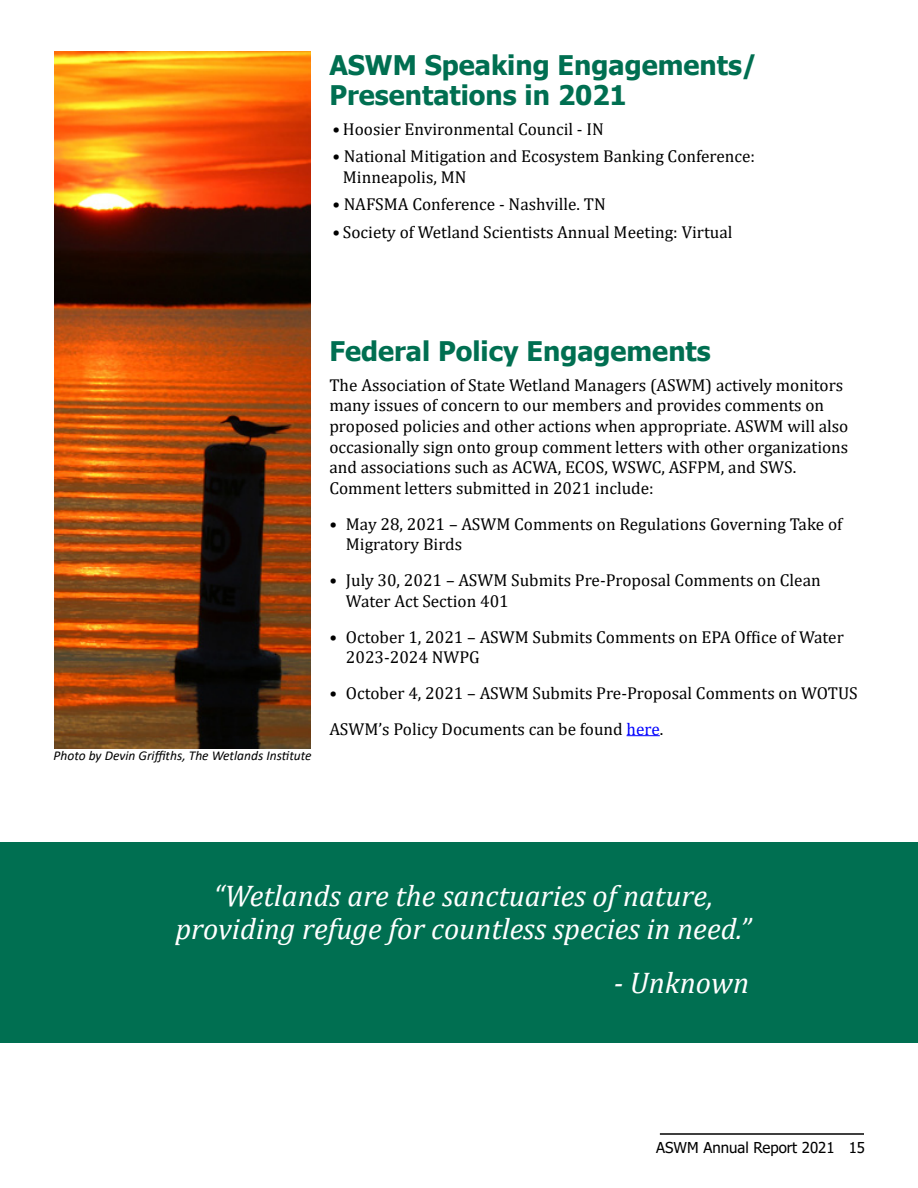
<style>
.page{position:relative;width:918px;height:1188px;background:#fff}
.page>*{position:absolute;margin:0;border:0;box-sizing:border-box;transform-origin:0 0}
.t1{font:italic 30px/33px "Cambria";color:#fff;text-align:center}
.t2{font:700 27px/30px "Tahoma";color:#006f51}
.t3{font:17.25px/20.7px "Cambria";color:#000}
.t4{font:15px "Tahoma";color:#000}
.t5{font:italic 13.5px "Calibri";color:#000}
.s1{color:#00f}
</style>
<div class="page">
<hr style="left:660px;top:1133px;width:204px;height:2px;background:#000">
<hr style="left:627px;top:735px;width:33px;height:1px;background:#00f">
<img style="left:54px;top:52px;width:256px;height:697px">
<div style="left:0;top:842px;width:918px;height:201px;background:#006f51"></div>
<h2 class="t2" style="left:329px;top:51px;width:430px">ASWM Speaking Engagements/<br>Presentations in 2021</h2>
<p class="t3" style="left:332px;top:118px;width:273px">• Hoosier Environmental Council - IN</p>
<p class="t3" style="left:343px;top:146px;width:414px;text-indent:-11px">• National Mitigation and Ecosystem Banking Conference:<br>Minneapolis, MN</p>
<p class="t3" style="left:332px;top:194px;width:275px">• NAFSMA Conference - Nashville. TN</p>
<p class="t3" style="left:332px;top:221px;width:402px">• Society of Wetland Scientists Annual Meeting: Virtual</p>
<p class="t5" style="left:54px;top:746px;width:260px">Photo by Devin Griffiths, The Wetlands Institute</p>
<h2 class="t2" style="left:329px;top:337px;width:383px">Federal Policy Engagements</h2>
<p class="t3" style="left:329px;top:374px;width:521px">The Association of State Wetland Managers (ASWM) actively monitors many issues of concern to our members and provides comments on proposed policies and other actions when appropriate. ASWM will also occasionally sign onto group comment letters with other organizations and associations such as ACWA, ECOS, WSWC, ASFPM, and SWS.<br>Comment letters submitted in 2021 include:</p>
<p class="t3" style="left:346px;top:513px;width:498px;text-indent:-17px">• May 28, 2021 – ASWM Comments on Regulations Governing Take of<br>Migratory Birds</p>
<p class="t3" style="left:346px;top:570px;width:476px;text-indent:-17px">• July 30, 2021 – ASWM Submits Pre-Proposal Comments on Clean<br>Water Act Section 401</p>
<p class="t3" style="left:346px;top:626px;width:499px;text-indent:-17px">• October 1, 2021 – ASWM Submits Comments on EPA Office of Water<br>2023-2024 NWPG</p>
<p class="t3" style="left:329px;top:675px;width:530px;line-height:35.7px">• October 4, 2021 – ASWM Submits Pre-Proposal Comments on WOTUS<br>ASWM’s Policy Documents can be found <span class="s1">here</span>.</p>
<h1 class="t1" style="left:176px;top:878px;width:577px">“Wetlands are the sanctuaries of nature, providing refuge for countless species in need.”</h1>
<h1 class="t1" style="left:614px;top:965px;width:137px">- Unknown</h1>
<p class="t4" style="left:656px;top:1138px;width:210px">ASWM Annual Report 2021 15</p>
</div>
